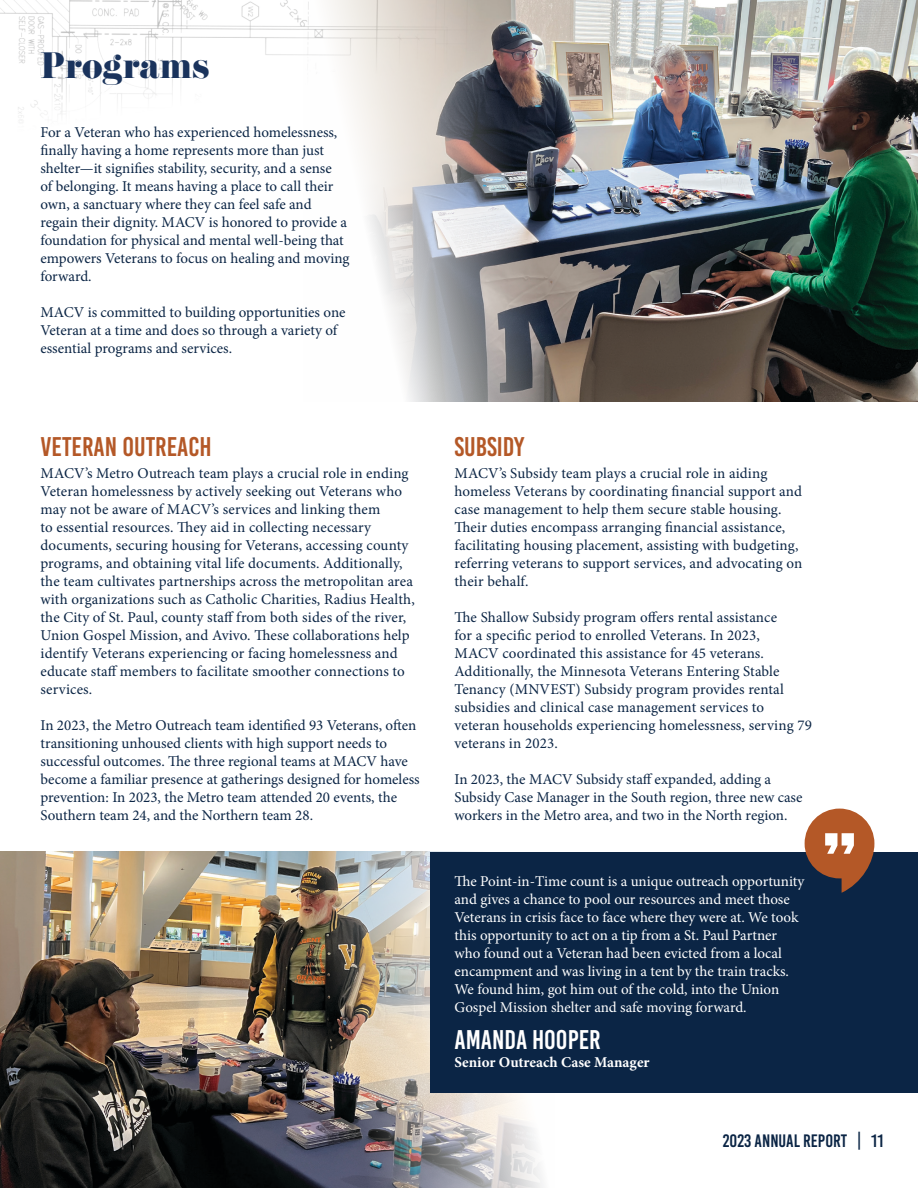
<style>
.page{position:relative;width:918px;height:1188px;background:#fff}
.page>*{position:absolute;margin:0;border:0;box-sizing:border-box;transform-origin:0 0}
.t1{font:32.1px "Eloquent JF Pro";color:#1a335c}
.t2{font:27px "Bebas Kai";color:#b45827}
.t3{font:27px "Bebas Kai";color:#fff}
.t4{font:18px "Bebas Kai";color:#0b2545}
.t5{font:15px/18px "Minion Pro";letter-spacing:.005em;color:#0b2545}
.t6{font:15px/18px "Minion Pro";letter-spacing:-.005em;color:#fff}
.t7{font:700 15px "Minion Pro";color:#fff}
</style>
<div class="page">
<img style="left:0;top:852px;width:543px;height:336px">
<img style="left:0;top:0;width:303px;height:120px">
<img style="left:303px;top:0;width:615px;height:401px">
<div style="left:431px;top:852px;width:487px;height:241px;background:#0b2545"></div>
<svg style="left:805px;top:809px;width:69px;height:84px"></svg>
<p class="t1" style="left:40px;top:49px;width:170px">Programs</p>
<p class="t5" style="left:40px;top:123px;width:311px">For a Veteran who has experienced homelessness, finally having a home represents more than just shelter—it signifies stability, security, and a sense<br>of belonging. It means having a place to call their own, a sanctuary where they can feel safe and regain their dignity. MACV is honored to provide a foundation for physical and mental well-being that empowers Veterans to focus on healing and moving forward.</p>
<p class="t5" style="left:40px;top:303px;width:307px">MACV is committed to building opportunities one<br>Veteran at a time and does so through a variety of essential programs and services.</p>
<p class="t2" style="left:40px;top:433px;width:173px">VETERAN OUTREACH</p>
<p class="t5" style="left:40px;top:464px;width:376px">MACV’s Metro Outreach team plays a crucial role in ending Veteran homelessness by actively seeking out Veterans who may not be aware of MACV’s services and linking them<br>to essential resources. They aid in collecting necessary documents, securing housing for Veterans, accessing county programs, and obtaining vital life documents. Additionally, the team cultivates partnerships across the metropolitan area with organizations such as Catholic Charities, Radius Health, the City of St. Paul, county staff from both sides of the river, Union Gospel Mission, and Avivo. These collaborations help identify Veterans experiencing or facing homelessness and educate staff members to facilitate smoother connections to services.</p>
<p class="t5" style="left:40px;top:716px;width:381px">In 2023, the Metro Outreach team identified 93 Veterans, often transitioning unhoused clients with high support needs to successful outcomes. The three regional teams at MACV have become a familiar presence at gatherings designed for homeless prevention: In 2023, the Metro team attended 20 events, the Southern team 24, and the Northern team 28.</p>
<p class="t2" style="left:454px;top:433px;width:71px">SUBSIDY</p>
<p class="t5" style="left:454px;top:464px;width:349px">MACV’s Subsidy team plays a crucial role in aiding homeless Veterans by coordinating financial support and case management to help them secure stable housing.<br>Their duties encompass arranging financial assistance, facilitating housing placement, assisting with budgeting, referring veterans to support services, and advocating on their behalf.</p>
<p class="t5" style="left:454px;top:608px;width:359px">The Shallow Subsidy program offers rental assistance<br>for a specific period to enrolled Veterans. In 2023,<br>MACV coordinated this assistance for 45 veterans.<br>Additionally, the Minnesota Veterans Entering Stable Tenancy (MNVEST) Subsidy program provides rental subsidies and clinical case management services to veteran households experiencing homelessness, serving 79 veterans in 2023.</p>
<p class="t5" style="left:454px;top:770px;width:350px">In 2023, the MACV Subsidy staff expanded, adding a<br>Subsidy Case Manager in the South region, three new case workers in the Metro area, and two in the North region.</p>
<p class="t6" style="left:454px;top:872px;width:351px">The Point-in-Time count is a unique outreach opportunity and gives a chance to pool our resources and meet those Veterans in crisis face to face where they were at. We took this opportunity to act on a tip from a St. Paul Partner who found out a Veteran had been evicted from a local encampment and was living in a tent by the train tracks.<br>We found him, got him out of the cold, into the Union Gospel Mission shelter and safe moving forward.</p>
<p class="t3" style="left:454px;top:1025px;width:148px">AMANDA HOOPER</p>
<p class="t7" style="left:454px;top:1051px;width:197px">Senior Outreach Case Manager</p>
<p class="t4" style="left:723px;top:1131px;width:162px">2023 ANNUAL REPORT | 11</p>
</div>
